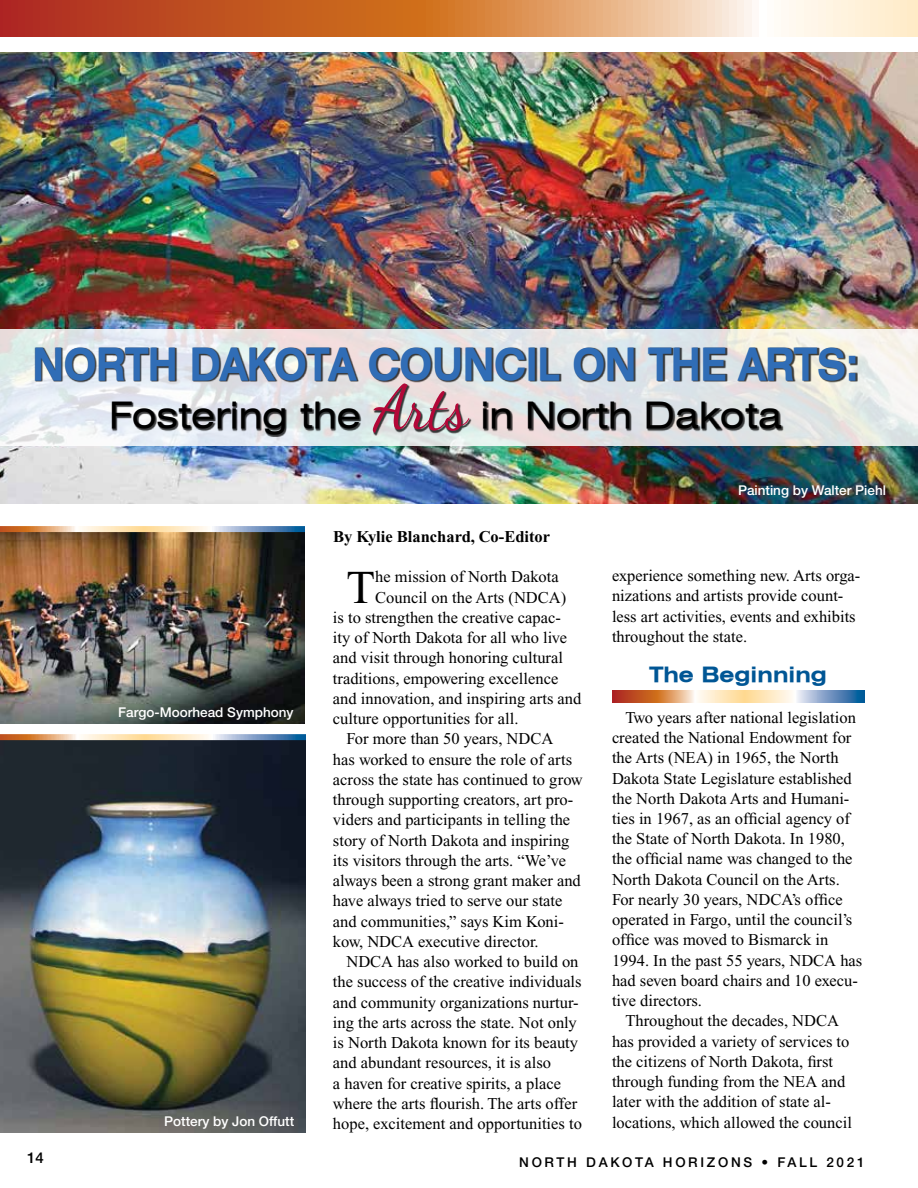
<style>
.page{position:relative;width:918px;height:1188px;background:#fff}
.page>*{position:absolute;margin:0;border:0;box-sizing:border-box;transform-origin:0 0}
.t1{font:47.1px "Times New Roman";color:#000}
.t2{font:44.1px "Swiss 721 Bold Extended BT";letter-spacing:-.01em;color:#306db6;scale:.78 1}
.t3{font:36px "Swiss 721 Extended BT";color:#000}
.t4{font:21px "Swiss 721 Bold Extended BT";color:#005695}
.t5{font:16.5px/20.2px "Times New Roman";color:#000}
.t6{font:700 16.5px "Times New Roman";color:#000}
.t7{font:500 15px "Helvetica Neue";color:#000}
.t8{font:500 13.5px "Helvetica Neue";color:#fff}
.t9{font:500 13.5px "Helvetica Neue";letter-spacing:.2em;color:#000}
.s1{font-family:"Dancing Script OT";font-size:61.5px;color:#b30838}
</style>
<div class="page">
<svg style="left:612px;top:691px;width:253px;height:11px;background:#c9ae9c"></svg>
<img style="left:0;top:53px;width:918px;height:450px">
<svg style="left:0;top:329px;width:918px;height:117px"></svg>
<div style="left:35px;top:347px;width:823px;height:89px;background:#000;opacity:.75"></div>
<img style="left:0;top:532px;width:305px;height:191px">
<img style="left:0;top:740px;width:306px;height:392px">
<svg style="left:0;top:0;width:918px;height:37px;background:#d88e64"></svg>
<svg style="left:0;top:526px;width:305px;height:6px;background:#ccbdab"></svg>
<svg style="left:0;top:734px;width:306px;height:6px;background:#cdbdac"></svg>
<h2 class="t2" style="left:32px;top:337px;width:1061px">NORTH DAKOTA COUNCIL ON THE ARTS:</h2>
<h3 class="t3" style="left:109px;top:393px;width:674px">Fostering the <span class="s1">Arts</span> in North Dakota</h3>
<p class="t8" style="left:118px;top:704px;width:177px">Fargo-Moorhead Symphony</p>
<p class="t8" style="left:164px;top:1113px;width:132px">Pottery by Jon Offutt</p>
<p class="t6" style="left:333px;top:527px;width:219px">By Kylie Blanchard, Co-Editor</p>
<h1 class="t1" style="left:346px;top:561px;width:30px">T</h1>
<p class="t5" style="left:375px;top:567px;width:185px">he mission of North Dakota</p>
<p class="t5" style="left:375px;top:587px;width:192px">Council on the Arts (NDCA)</p>
<p class="t5" style="left:333px;top:607px;width:229px">is to strengthen the creative capac-</p>
<p class="t5" style="left:333px;top:628px;width:236px">ity of North Dakota for all who live</p>
<p class="t5" style="left:333px;top:648px;width:232px">and visit through honoring cultural</p>
<p class="t5" style="left:333px;top:668px;width:227px">traditions, empowering excellence</p>
<p class="t5" style="left:333px;top:688px;width:250px">and innovation, and inspiring arts and</p>
<p class="t5" style="left:333px;top:708px;width:187px">culture opportunities for all.</p>
<p class="t5" style="left:346px;top:729px;width:208px">For more than 50 years, NDCA</p>
<p class="t5" style="left:333px;top:749px;width:241px">has worked to ensure the role of arts</p>
<p class="t5" style="left:333px;top:769px;width:251px">across the state has continued to grow</p>
<p class="t5" style="left:333px;top:789px;width:242px">through supporting creators, art pro-</p>
<p class="t5" style="left:333px;top:810px;width:239px">viders and participants in telling the</p>
<p class="t5" style="left:333px;top:830px;width:238px">story of North Dakota and inspiring</p>
<p class="t5" style="left:333px;top:850px;width:235px">its visitors through the arts. “We’ve</p>
<p class="t5" style="left:333px;top:870px;width:249px">always been a strong grant maker and</p>
<p class="t5" style="left:333px;top:891px;width:231px">have always tried to serve our state</p>
<p class="t5" style="left:333px;top:911px;width:232px">and communities,” says Kim Koni-</p>
<p class="t5" style="left:333px;top:931px;width:207px">kow, NDCA executive director.</p>
<p class="t5" style="left:346px;top:951px;width:234px">NDCA has also worked to build on</p>
<p class="t5" style="left:333px;top:972px;width:250px">the success of the creative individuals</p>
<p class="t5" style="left:333px;top:992px;width:247px">and community organizations nurtur-</p>
<p class="t5" style="left:333px;top:1012px;width:245px">ing the arts across the state. Not only</p>
<p class="t5" style="left:333px;top:1032px;width:247px">is North Dakota known for its beauty</p>
<p class="t5" style="left:333px;top:1053px;width:220px">and abundant resources, it is also</p>
<p class="t5" style="left:333px;top:1073px;width:230px">a haven for creative spirits, a place</p>
<p class="t5" style="left:333px;top:1093px;width:246px">where the arts flourish. The arts offer</p>
<p class="t5" style="left:333px;top:1113px;width:250px">hope, excitement and opportunities to</p>
<p class="t8" style="left:738px;top:482px;width:150px">Painting by Walter Piehl</p>
<p class="t5" style="left:612px;top:565px;width:250px">experience something new. Arts orga&shy;nizations and artists provide count&shy;less art activities, events and exhibits throughout the state.</p>
<p class="t4" style="left:649px;top:662px;width:179px">The Beginning</p>
<p class="t5" style="left:612px;top:707px;width:252px;text-indent:13px">Two years after national legislation created the National Endowment for the Arts (NEA) in 1965, the North Dakota State Legislature established the North Dakota Arts and Humani&shy;ties in 1967, as an official agency of the State of North Dakota. In 1980, the official name was changed to the North Dakota Council on the Arts.<br>For nearly 30 years, NDCA’s office operated in Fargo, until the council’s office was moved to Bismarck in 1994. In the past 55 years, NDCA has had seven board chairs and 10 execu&shy;tive directors.</p>
<p class="t5" style="left:612px;top:1011px;width:241px;text-indent:13px">Throughout the decades, NDCA has provided a variety of services to the citizens of North Dakota, first through funding from the NEA and later with the addition of state al&shy;locations, which allowed the council</p>
<p class="t7" style="left:27px;top:1148px;width:18px">14</p>
<p class="t9" style="left:519px;top:1154px;width:347px">NORTH DAKOTA HORIZONS • FALL 2021</p>
</div>
